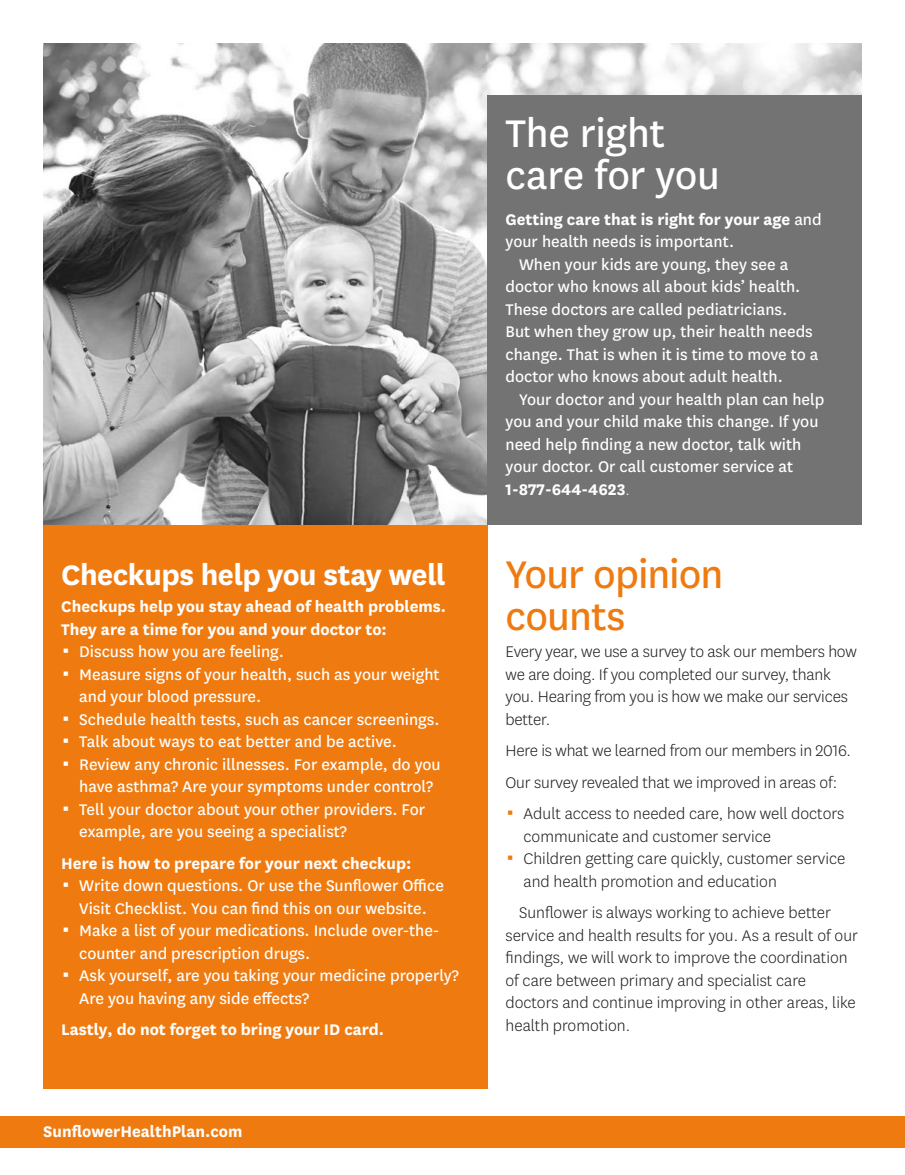
<style>
.page{position:relative;width:905px;height:1175px;background:#fff}
.page>*{position:absolute;margin:0;border:0;box-sizing:border-box;transform-origin:0 0}
.t1{font:45px/42px "Centene Sans";letter-spacing:-.01em;color:#fff}
.t2{font:45px/42px "Centene Sans";letter-spacing:-.02em;color:#ef7b10}
.t3{font:700 33px "Centene Sans";letter-spacing:-.015em;color:#fff}
.t4{font:18px/22.5px "Centene Sans";color:#fff}
.t5{font:300 18px/22.5px "Centene Sans";color:#1d1d1b}
.t6{font:700 18px/22.5px "Centene Sans";color:#fff}
.s1{font-weight:400}
.s2{font-weight:700}
.s3{font-weight:300}
</style>
<div class="page">
<div style="left:0;top:1116px;width:905px;height:31px;background:#ef7b10"></div>
<div style="left:43px;top:524px;width:444px;height:565px;background:#ef7b10"></div>
<img style="left:43px;top:43px;width:818px;height:481px">
<div style="left:487px;top:95px;width:374px;height:429px;background:#747373"></div>
<hr style="left:904px;top:438px;width:1px;height:671px;background:#ef7b10">
<h2 class="t3" style="left:61px;top:551px;width:386px">Checkups help you stay well</h2>
<p class="t6" style="left:61px;top:594px;width:386px">Checkups help you stay ahead of health problems.<br>They are a time for you and your doctor to:</p>
<p class="t4" style="left:79px;top:639px;width:206px">Discuss how you are feeling.</p>
<p class="t4" style="left:79px;top:662px;width:362px">Measure signs of your health, such as your weight and your blood pressure.</p>
<p class="t4" style="left:79px;top:707px;width:362px">Schedule health tests, such as cancer screenings.</p>
<p class="t4" style="left:79px;top:729px;width:319px">Talk about ways to eat better and be active.</p>
<p class="t4" style="left:79px;top:752px;width:363px">Review any chronic illnesses. For example, do you have asthma? Are your symptoms under control?</p>
<p class="t4" style="left:79px;top:797px;width:347px">Tell your doctor about your other providers. For example, are you seeing a specialist?</p>
<p class="t6" style="left:61px;top:850px;width:351px">Here is how to prepare for your next checkup:</p>
<p class="t4" style="left:79px;top:873px;width:366px">Write down questions. Or use the Sunflower Office<br>Visit Checklist. You can find this on our website.</p>
<p class="t4" style="left:79px;top:918px;width:362px">Make a list of your medications. Include over-the&shy;counter and prescription drugs.</p>
<p class="t4" style="left:79px;top:963px;width:381px">Ask yourself, are you taking your medicine properly?<br>Are you having any side effects?</p>
<p class="t6" style="left:61px;top:1017px;width:324px">Lastly, do not forget to bring your ID card.</p>
<p class="t6" style="left:43px;top:1119px;width:201px">SunflowerHealthPlan.com</p>
<h2 class="t1" style="left:505px;top:109px;width:216px">The right care for you</h2>
<p class="t6" style="left:505px;top:206px;width:318px">Getting care that is right for your age <span class="s1">and your health needs is important.</span></p>
<p class="t4" style="left:505px;top:252px;width:314px;text-indent:14px">When your kids are young, they see a doctor who knows all about kids’ health.<br>These doctors are called pediatricians.<br>But when they grow up, their health needs change. That is when it is time to move to a doctor who knows about adult health.</p>
<p class="t4" style="left:505px;top:387px;width:320px;text-indent:14px">Your doctor and your health plan can help you and your child make this change. If you need help finding a new doctor, talk with your doctor. Or call customer service at <span class="s2">1-877-644-4623</span><span class="s3">.</span></p>
<h2 class="t2" style="left:505px;top:551px;width:219px">Your opinion counts</h2>
<p class="t5" style="left:505px;top:639px;width:353px">Every year, we use a survey to ask our members how we are doing. If you completed our survey, thank you. Hearing from you is how we make our services better.</p>
<p class="t5" style="left:505px;top:738px;width:347px">Here is what we learned from our members in 2016.</p>
<p class="t5" style="left:505px;top:770px;width:333px">Our survey revealed that we improved in areas of:</p>
<p class="t5" style="left:523px;top:801px;width:322px">Adult access to needed care, how well doctors communicate and customer service</p>
<p class="t5" style="left:523px;top:846px;width:323px">Children getting care quickly, customer service and health promotion and education</p>
<p class="t5" style="left:505px;top:900px;width:354px;text-indent:14px">Sunflower is always working to achieve better service and health results for you. As a result of our findings, we will work to improve the coordination of care between primary and specialist care doctors and continue improving in other areas, like health promotion.</p>
</div>
